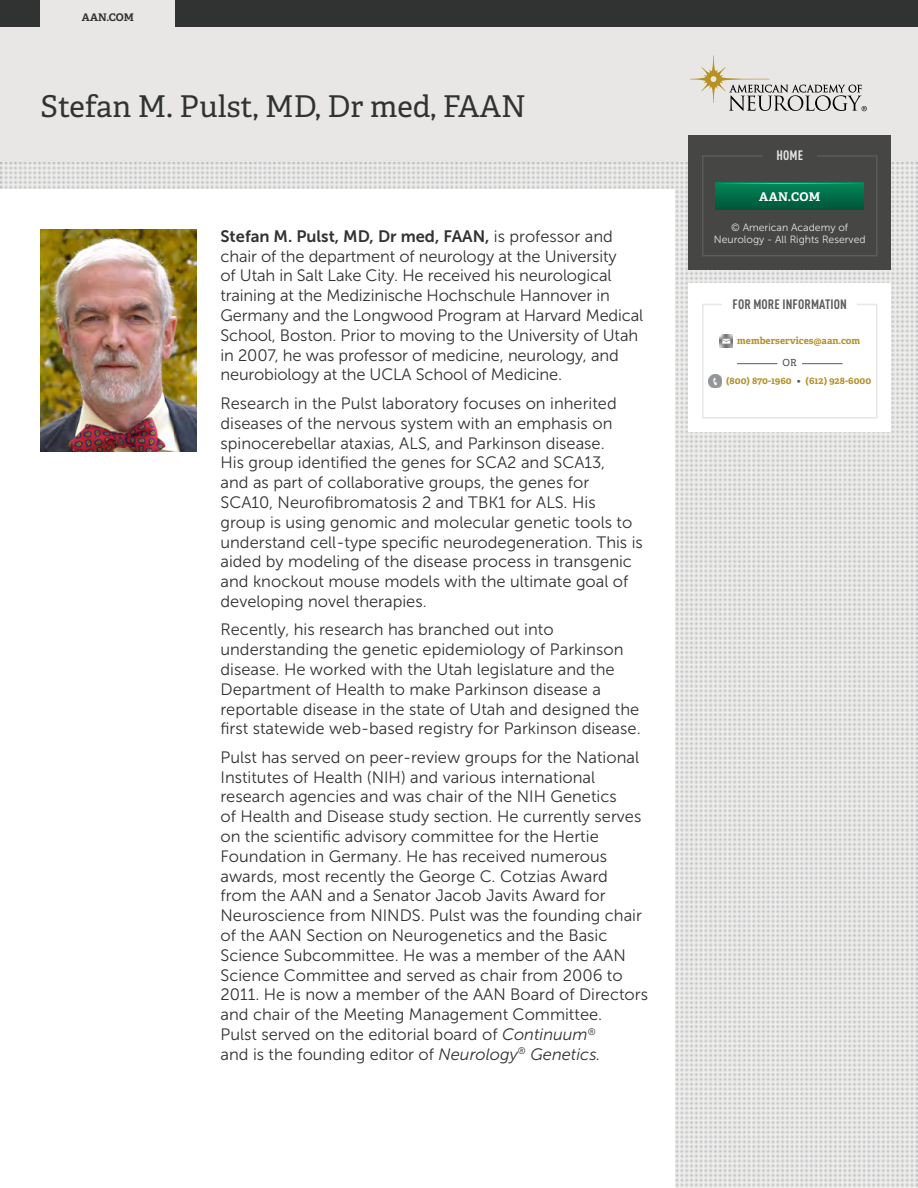
<style>
.page{position:relative;width:918px;height:1188px;background:#e8e7e5}
.page>*{position:absolute;margin:0;border:0;box-sizing:border-box;transform-origin:0 0}
.t1{font:30px "Adelle Basic";color:#313232}
.t2{font:16.5px/19.8px "Museo Sans 300";color:#313232}
.t3{font:16.5px "Museo Sans 700";color:#313232}
.t4{font:700 condensed 13.5px "DIN Pro";letter-spacing:.01em;color:#5b5b5c}
.t5{font:700 condensed 13.5px "DIN Pro";color:#e8e7e5}
.t6{font:700 12px "Adelle Basic";letter-spacing:.025em;color:#fff}
.t7{font:10.5px "Museo Sans 300";color:#e8e7e5}
.t8{font:700 10.5px "Adelle Basic";color:#313232}
.t9{font:700 9.75px/17.5px "Adelle Basic";color:#b6912e}
.s1{font-family:"Museo Sans 300"}
.s2{font-style:italic}
.s3{font-weight:400;color:#464645}
.s4{color:#5b5b5c}
</style>
<div class="page">
<img style="left:0;top:162px;width:918px;height:1026px">
<div style="left:0;top:0;width:918px;height:27px;background:#313232"></div>
<svg style="left:690px;top:55px;width:177px;height:56px"></svg>
<div style="left:0;top:189px;width:675px;height:999px;background:#fff"></div>
<div style="left:688px;top:135px;width:203px;height:135px;background:#464645"></div>
<div style="left:702px;top:155px;width:176px;height:101px;border:2px solid #5b5b5c"></div>
<div style="left:688px;top:284px;width:203px;height:148px;background:#fff"></div>
<div style="left:702px;top:304px;width:176px;height:114px;border:2px solid #e8e7e5"></div>
<div style="left:722px;top:297px;width:135px;height:13px;background:#fff"></div>
<img style="left:719px;top:334px;width:14px;height:14px">
<hr style="left:737px;top:363px;width:40px;height:1px;background:#5b5b5c">
<hr style="left:802px;top:363px;width:41px;height:1px;background:#5b5b5c">
<img style="left:708px;top:374px;width:14px;height:14px">
<div style="left:763px;top:148px;width:54px;height:14px;background:#464645"></div>
<div style="left:40px;top:0;width:136px;height:27px;background:#e8e7e5"></div>
<svg style="left:716px;top:182px;width:148px;height:27px"></svg>
<svg style="left:716px;top:183px;width:148px;height:1px"></svg>
<img style="left:40px;top:230px;width:157px;height:221px">
<p class="t8" style="left:82px;top:10px;width:54px">AAN.COM</p>
<h1 class="t1" style="left:40px;top:88px;width:487px">Stefan M. Pulst, MD, Dr med, FAAN</h1>
<p class="t5" style="left:776px;top:145px;width:28px">HOME</p>
<p class="t6" style="left:759px;top:189px;width:63px">AAN.COM</p>
<p class="t7" style="left:731px;top:221px;width:119px">© American Academy of</p>
<p class="t3" style="left:220px;top:227px;width:394px">Stefan M. Pulst, MD, Dr med, FAAN, <span class="s1">is professor and</span></p>
<p class="t7" style="left:714px;top:234px;width:153px">Neurology - All Rights Reserved</p>
<p class="t2" style="left:220px;top:246px;width:424px">chair of the department of neurology at the University<br>of Utah in Salt Lake City. He received his neurological training at the Medizinische Hochschule Hannover in Germany and the Longwood Program at Harvard Medical School, Boston. Prior to moving to the University of Utah in 2007, he was professor of medicine, neurology, and neurobiology at the UCLA School of Medicine.</p>
<p class="t2" style="left:220px;top:393px;width:424px">Research in the Pulst laboratory focuses on inherited diseases of the nervous system with an emphasis on spinocerebellar ataxias, ALS, and Parkinson disease.<br>His group identified the genes for SCA2 and SCA13,<br>and as part of collaborative groups, the genes for SCA10, Neurofibromatosis 2 and TBK1 for ALS. His group is using genomic and molecular genetic tools to understand cell-type specific neurodegeneration. This is aided by modeling of the disease process in transgenic and knockout mouse models with the ultimate goal of developing novel therapies.</p>
<p class="t2" style="left:220px;top:620px;width:422px">Recently, his research has branched out into understanding the genetic epidemiology of Parkinson disease. He worked with the Utah legislature and the Department of Health to make Parkinson disease a reportable disease in the state of Utah and designed the first statewide web-based registry for Parkinson disease.</p>
<p class="t2" style="left:220px;top:747px;width:429px">Pulst has served on peer-review groups for the National Institutes of Health (NIH) and various international research agencies and was chair of the NIH Genetics<br>of Health and Disease study section. He currently serves on the scientific advisory committee for the Hertie Foundation in Germany. He has received numerous awards, most recently the George C. Cotzias Award from the AAN and a Senator Jacob Javits Award for Neuroscience from NINDS. Pulst was the founding chair of the AAN Section on Neurogenetics and the Basic Science Subcommittee. He was a member of the AAN Science Committee and served as chair from 2006 to 2011. He is now a member of the AAN Board of Directors and chair of the Meeting Management Committee.<br>Pulst served on the editorial board of <span class="s2">Continuum</span><sup>®<br></sup>and is the founding editor of <span class="s2">Neurology</span><sup>®</sup> <span class="s2">Genetics.</span></p>
<p class="t4" style="left:733px;top:294px;width:116px">FOR MORE INFORMATION</p>
<p class="t9" style="left:737px;top:332px;width:124px">memberservices@aan.com</p>
<p class="t9" style="left:726px;top:354px;width:147px;text-indent:57px"><span class="s3">OR<br></span>(800) 870-1960 <span class="s4">•</span> (612) 928-6000</p>
</div>
